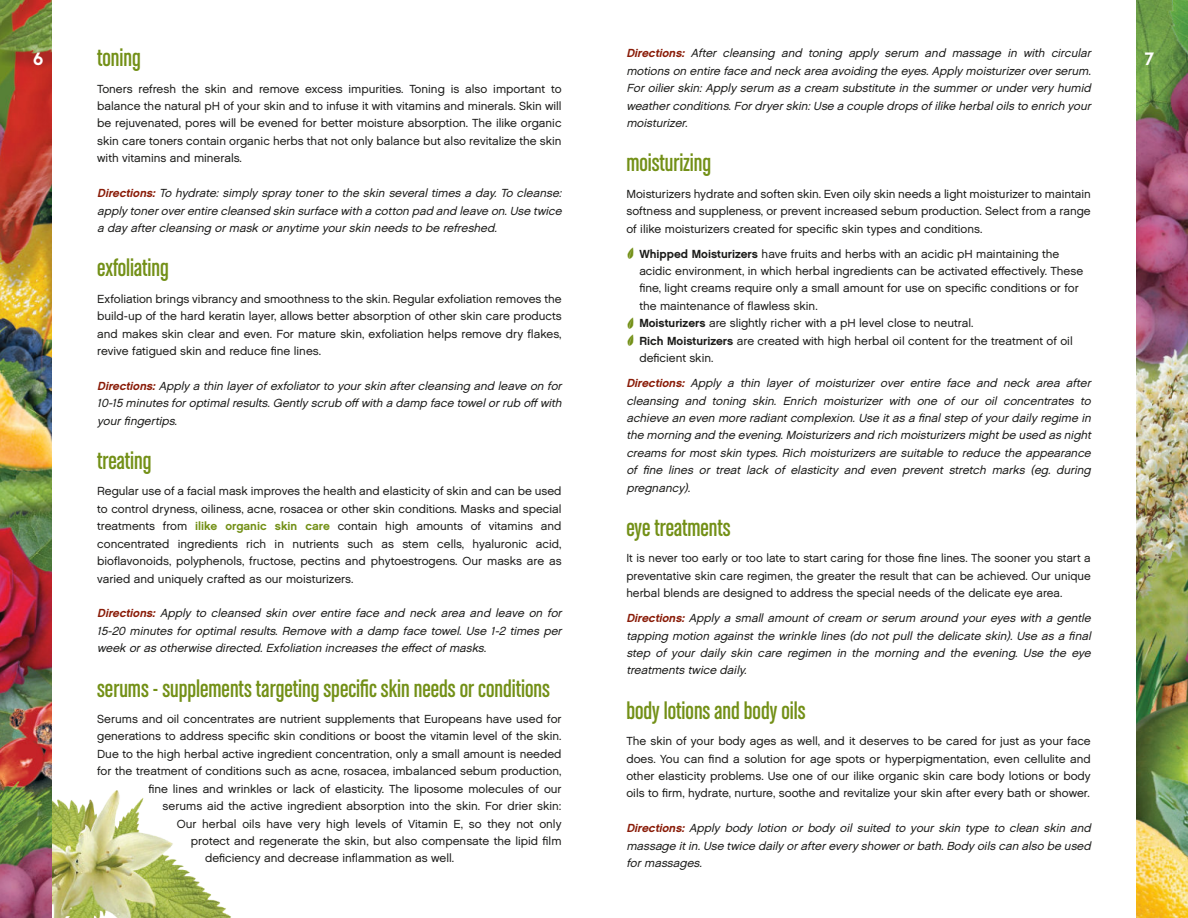
<style>
.page{position:relative;width:1188px;height:918px;background:#fff}
.page>*{position:absolute;margin:0;border:0;box-sizing:border-box;transform-origin:0 0}
.t1{font:25.5px "Chalet Comprime Cologne Sixty";color:#739017}
.t2{font:18px "Chalet New York Nineteen Seventy";color:#fff}
.t3{font:11.7px/17.4px "Chalet London Nineteen Sixty";color:#1c1c1a;text-align:justify}
.t4{font:italic 11.7px/17.4px "Chalet London Nineteen Sixty";color:#1c1c1a;text-align:justify}
.s1{font-family:"Chalet New York Nineteen Sixty";color:#891b07}
.s2{font-family:"Chalet Comprime Milan Sixty Leaf";font-size:19.5px;color:#739017}
.s3{font-family:"Chalet New York Nineteen Sixty"}
.s4{font-family:"Chalet New York Nineteen Sixty";color:#739017}
</style>
<div class="page">
<img style="left:51px;top:784px;width:180px;height:134px">
<img style="left:1137px;top:0;width:51px;height:918px">
<img style="left:0;top:0;width:51px;height:918px">
<p class="t4" style="left:626px;top:46px;width:468px"><span class="s1">Directions:</span> After cleansing and toning apply serum and massage in with circular motions on entire face and neck area avoiding the eyes. Apply moisturizer over serum.<br>For oilier skin: Apply serum as a cream substitute in the summer or under very humid weatherconditions.Fordryerskin:Use a couple drops ofilike herbaloils to enrich your moisturizer.</p>
<h1 class="t1" style="left:626px;top:154px;width:86px">moisturizing</h1>
<p class="t3" style="left:626px;top:186px;width:466px">Moisturizers hydrate and soften skin. Even oily skin needs a light moisturizer to maintain softness and suppleness, or prevent increased sebum production. Select from a range of ilike moisturizers created for specific skin types and conditions.</p>
<p class="t3" style="left:626px;top:246px;width:435px"><span class="s2">†</span> <span class="s3">Whipped Moisturizers</span> have fruits and herbs with an acidic pH maintaining the</p>
<p class="t3" style="left:639px;top:263px;width:445px">acidic environment, in which herbal ingredients can be activated effectively. These</p>
<p class="t3" style="left:639px;top:281px;width:441px">fine, light creams require only a small amount for use on specific conditions or for</p>
<p class="t3" style="left:639px;top:298px;width:180px">the maintenance of flawless skin.</p>
<p class="t3" style="left:626px;top:316px;width:349px"><span class="s2">†</span> <span class="s3">Moisturizers</span> are slightly richer with a pH level close to neutral.</p>
<p class="t3" style="left:626px;top:333px;width:448px"><span class="s2">†</span> <span class="s3">Rich Moisturizers</span> are created with high herbal oil content for the treatment of oil</p>
<p class="t3" style="left:639px;top:351px;width:76px">deficient skin.</p>
<p class="t4" style="left:626px;top:376px;width:468px"><span class="s1">Directions:</span> Apply a thin layer of moisturizer over entire face and neck area after cleansing and toning skin. Enrich moisturizer with one of our oil concentrates to achieve an even more radiant complexion. Use it as a final step of your daily regime in the morning and the evening.Moisturizers and rich moisturizers mightbe used as night creams for most skin types. Rich moisturizers are suitable to reduce the appearance of fine lines or treat lack of elasticity and even prevent stretch marks (eg. during pregnancy).</p>
<h1 class="t1" style="left:626px;top:518px;width:106px">eye treatments</h1>
<p class="t3" style="left:626px;top:551px;width:466px">It is never too early or too late to start caring for those fine lines. The sooner you start a preventative skin care regimen, the greater the result that can be achieved. Our unique herbal blends are designed to address the special needs of the delicate eye area.</p>
<p class="t4" style="left:626px;top:611px;width:468px"><span class="s1">Directions:</span> Apply a small amount of cream or serum around your eyes with a gentle tapping motion against the wrinkle lines (do not pull the delicate skin). Use as a final step of your daily skin care regimen in the morning and the evening. Use the eye treatments twice daily.</p>
<h1 class="t1" style="left:626px;top:701px;width:181px">body lotions and body oils</h1>
<p class="t3" style="left:626px;top:734px;width:466px">The skin of your body ages as well, and it deserves to be cared for just as your face does. You can find a solution for age spots or hyperpigmentation, even cellulite and other elasticity problems. Use one of our ilike organic skin care body lotions or body oils to firm, hydrate, nurture, soothe and revitalize your skin after every bath or shower.</p>
<p class="t4" style="left:626px;top:821px;width:468px"><span class="s1">Directions:</span> Apply body lotion or body oil suited to your skin type to clean skin and massage itin.Use twice daily orafterevery showerorbath.Body oils can also be used for massages.</p>
<h1 class="t1" style="left:97px;top:48px;width:45px">toning</h1>
<p class="t3" style="left:97px;top:81px;width:466px">Toners refresh the skin and remove excess impurities. Toning is also important to balance the natural pH of your skin and to infuse it with vitamins and minerals. Skin will be rejuvenated, pores will be evened for better moisture absorption. The ilike organic skin care toners contain organic herbs that not only balance but also revitalize the skin with vitamins and minerals.</p>
<p class="t4" style="left:97px;top:186px;width:468px"><span class="s1">Directions:</span> To hydrate: simply spray toner to the skin several times a day. To cleanse: apply toneroverentire cleansed skin surface with a cotton pad and leave on.Use twice a day after cleansing or mask or anytime your skin needs to be refreshed.</p>
<h1 class="t1" style="left:97px;top:259px;width:73px">exfoliating</h1>
<p class="t3" style="left:97px;top:291px;width:466px">Exfoliation brings vibrancy and smoothness to the skin. Regular exfoliation removes the build-up of the hard keratin layer, allows better absorption of other skin care products and makes skin clear and even. For mature skin, exfoliation helps remove dry flakes, revive fatigued skin and reduce fine lines.</p>
<p class="t4" style="left:97px;top:378px;width:468px"><span class="s1">Directions:</span> Apply a thin layer of exfoliator to your skin after cleansing and leave on for 10-15 minutes foroptimalresults.Gently scrub off with a damp face towelorrub off with your fingertips.</p>
<h1 class="t1" style="left:97px;top:451px;width:56px">treating</h1>
<p class="t3" style="left:97px;top:484px;width:466px">Regular use of a facial mask improves the health and elasticity of skin and can be used to control dryness, oiliness, acne, rosacea or other skin conditions. Masks and special treatments from <span class="s4">ilike organic skin care</span> contain high amounts of vitamins and concentrated ingredients rich in nutrients such as stem cells, hyaluronic acid, bioflavonoids, polyphenols, fructose, pectins and phytoestrogens. Our masks are as varied and uniquely crafted as our moisturizers.</p>
<p class="t4" style="left:97px;top:606px;width:468px"><span class="s1">Directions:</span> Apply to cleansed skin over entire face and neck area and leave on for 15-20 minutes for optimal results. Remove with a damp face towel. Use 1-2 times per week or as otherwise directed. Exfoliation increases the effect of masks.</p>
<h1 class="t1" style="left:97px;top:679px;width:454px">serums - supplements targeting specific skin needs or conditions</h1>
<p class="t3" style="left:97px;top:711px;width:466px">Serums and oil concentrates are nutrient supplements that Europeans have used for</p>
<p class="t3" style="left:97px;top:729px;width:466px">generations to address specific skin conditions or boost the vitamin level of the skin.</p>
<p class="t3" style="left:97px;top:746px;width:466px">Due to the high herbal active ingredient concentration, only a small amount is needed</p>
<p class="t3" style="left:97px;top:764px;width:466px">for the treatment of conditions such as acne, rosacea, imbalanced sebum production,</p>
<p class="t3" style="left:148px;top:781px;width:415px">fine lines and wrinkles or lack of elasticity. The liposome molecules of our</p>
<p class="t3" style="left:163px;top:798px;width:400px">serums aid the active ingredient absorption into the skin. For drier skin:</p>
<p class="t3" style="left:177px;top:816px;width:386px">Our herbal oils have very high levels of Vitamin E, so they not only</p>
<p class="t3" style="left:191px;top:833px;width:372px">protect and regenerate the skin, but also compensate the lipid film</p>
<p class="t3" style="left:205px;top:851px;width:251px">deficiency and decrease inflammation as well.</p>
<h2 class="t2" style="left:33px;top:51px;width:12px">6</h2>
<h2 class="t2" style="left:1145px;top:51px;width:11px">7</h2>
</div>
